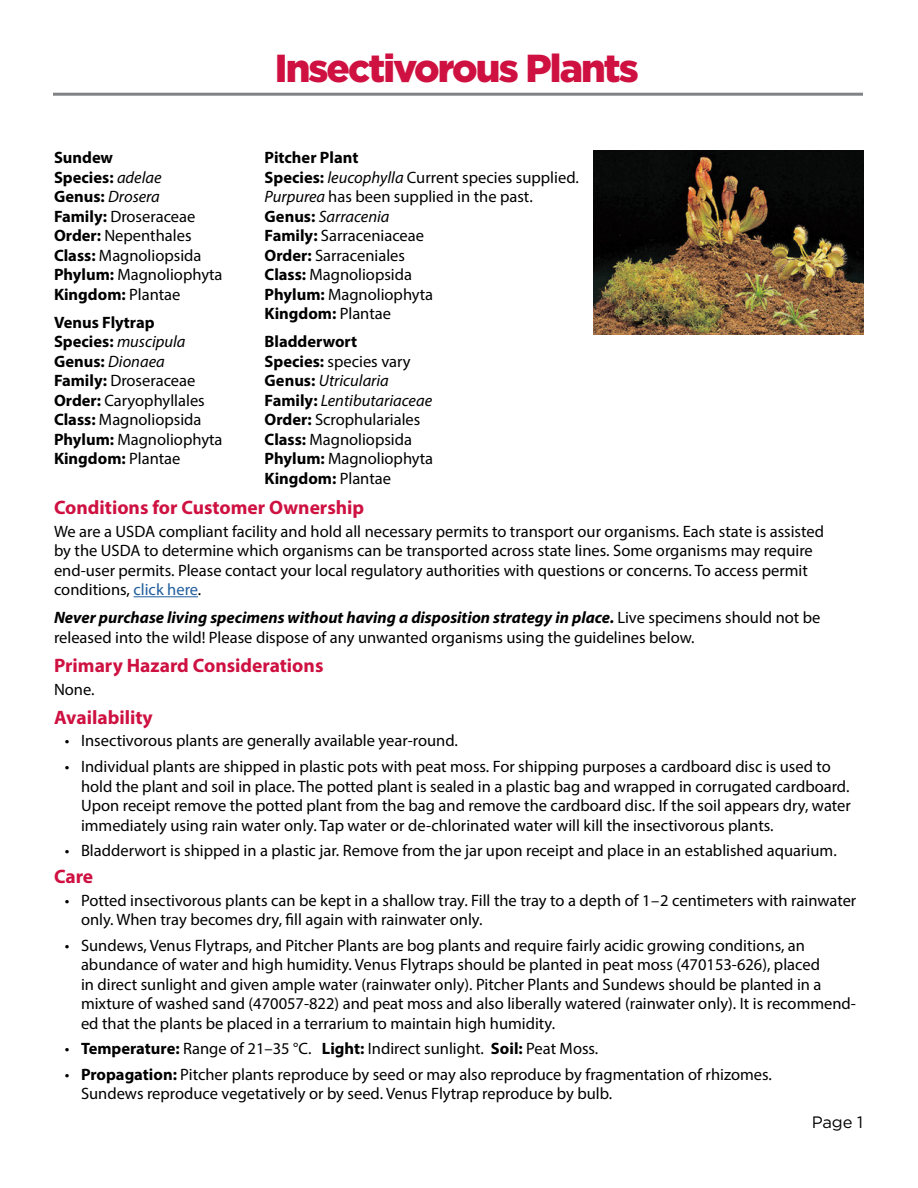
<style>
.page{position:relative;width:918px;height:1188px;background:#fff}
.page>*{position:absolute;margin:0;border:0;box-sizing:border-box;transform-origin:0 0}
.t1{font:900 39px "Gotham";letter-spacing:-.05em;color:#ce1141}
.t2{font:700 19.5px "Myriad Pro";color:#ce1141}
.t3{font:16.5px/19.5px "Myriad Pro";color:#000}
.t4{font:700 16.5px/19.5px "Myriad Pro";color:#000}
.t5{font:16.5px "Gotham";color:#000}
.s1{font-weight:700}
.s2{font-style:italic}
.s3{font-weight:400;font-style:italic}
.s4{font-weight:400}
.s5{color:#215e9e}
.s6{font-weight:700;font-style:italic}
</style>
<div class="page">
<hr style="left:53px;top:93px;width:810px;height:3px;background:#808285">
<hr style="left:133px;top:596px;width:65px;height:1px;background:#215e9e">
<img style="left:594px;top:151px;width:270px;height:184px">
<p class="t3" style="left:54px;top:148px;width:170px"><span class="s1">Sundew<br>Species:</span> <span class="s2">adelae<br></span><span class="s1">Genus:</span> <span class="s2">Drosera<br></span><span class="s1">Family:</span> Droseraceae<br><span class="s1">Order:</span> Nepenthales<br><span class="s1">Class:</span> Magnoliopsida<br><span class="s1">Phylum:</span> Magnoliophyta<br><span class="s1">Kingdom:</span> Plantae</p>
<p class="t4" style="left:54px;top:312px;width:170px">Venus Flytrap<br>Species: <span class="s3">muscipula<br></span>Genus: <span class="s3">Dionaea<br></span>Family: <span class="s4">Droseraceae<br></span>Order: <span class="s4">Caryophyllales<br></span>Class: <span class="s4">Magnoliopsida<br></span>Phylum: <span class="s4">Magnoliophyta<br></span>Kingdom: <span class="s4">Plantae</span></p>
<h1 class="t1" style="left:275px;top:46px;width:365px">Insectivorous Plants</h1>
<p class="t3" style="left:265px;top:148px;width:316px"><span class="s1">Pitcher Plant<br>Species:</span> <span class="s2">leucophylla</span> Current species supplied.<br><span class="s2">Purpurea</span> has been supplied in the past.<br><span class="s1">Genus:</span> <span class="s2">Sarracenia<br></span><span class="s1">Family:</span> Sarraceniaceae<br><span class="s1">Order:</span> Sarraceniales<br><span class="s1">Class:</span> Magnoliopsida<br><span class="s1">Phylum:</span> Magnoliophyta<br><span class="s1">Kingdom:</span> Plantae</p>
<p class="t4" style="left:265px;top:331px;width:170px">Bladderwort<br>Species: <span class="s4">species vary<br></span>Genus: <span class="s3">Utricularia<br></span>Family: <span class="s3">Lentibutariaceae<br></span>Order: <span class="s4">Scrophulariales<br></span>Class: <span class="s4">Magnoliopsida<br></span>Phylum: <span class="s4">Magnoliophyta<br></span>Kingdom: <span class="s4">Plantae</span></p>
<p class="t2" style="left:54px;top:495px;width:312px">Conditions for Customer Ownership</p>
<p class="t3" style="left:54px;top:521px;width:772px">We are a USDA compliant facility and hold all necessary permits to transport our organisms. Each state is assisted by the USDA to determine which organisms can be transported across state lines. Some organisms may require end-user permits. Please contact your local regulatory authorities with questions or concerns. To access permit conditions, <span class="s5">click here</span>.</p>
<p class="t3" style="left:54px;top:608px;width:768px"><span class="s6">Never purchase living specimens without having a disposition strategy in place.</span> Live specimens should not be released into the wild! Please dispose of any unwanted organisms using the guidelines below.</p>
<p class="t2" style="left:54px;top:653px;width:271px">Primary Hazard Considerations</p>
<p class="t3" style="left:54px;top:679px;width:42px">None.</p>
<p class="t2" style="left:54px;top:705px;width:100px">Availability</p>
<p class="t3" style="left:65px;top:731px;width:395px">• Insectivorous plants are generally available year-round.</p>
<p class="t3" style="left:81px;top:756px;width:771px;text-indent:-16px">• Individual plants are shipped in plastic pots with peat moss. For shipping purposes a cardboard disc is used to hold the plant and soil in place. The potted plant is sealed in a plastic bag and wrapped in corrugated cardboard.<br>Upon receipt remove the potted plant from the bag and remove the cardboard disc. If the soil appears dry, water immediately using rain water only. Tap water or de-chlorinated water will kill the insectivorous plants.</p>
<p class="t3" style="left:65px;top:841px;width:773px">• Bladderwort is shipped in a plastic jar. Remove from the jar upon receipt and place in an established aquarium.</p>
<p class="t2" style="left:54px;top:864px;width:41px">Care</p>
<p class="t3" style="left:81px;top:890px;width:777px;text-indent:-16px">• Potted insectivorous plants can be kept in a shallow tray. Fill the tray to a depth of 1–2 centimeters with rainwater only. When tray becomes dry, fill again with rainwater only.</p>
<p class="t3" style="left:81px;top:935px;width:776px;text-indent:-16px">• Sundews, Venus Flytraps, and Pitcher Plants are bog plants and require fairly acidic growing conditions, an abundance of water and high humidity. Venus Flytraps should be planted in peat moss (470153-626), placed<br>in direct sunlight and given ample water (rainwater only). Pitcher Plants and Sundews should be planted in a mixture of washed sand (470057-822) and peat moss and also liberally watered (rainwater only). It is recommend&shy;ed that the plants be placed in a terrarium to maintain high humidity.</p>
<p class="t3" style="left:65px;top:1039px;width:535px">• <span class="s1">Temperature:</span> Range of 21–35 °C. <span class="s1">Light:</span> Indirect sunlight. <span class="s1">Soil:</span> Peat Moss.</p>
<p class="t3" style="left:81px;top:1064px;width:692px;text-indent:-16px">• <span class="s1">Propagation:</span> Pitcher plants reproduce by seed or may also reproduce by fragmentation of rhizomes.<br>Sundews reproduce vegetatively or by seed. Venus Flytrap reproduce by bulb.</p>
<p class="t5" style="left:812px;top:1113px;width:53px">Page 1</p>
</div>
